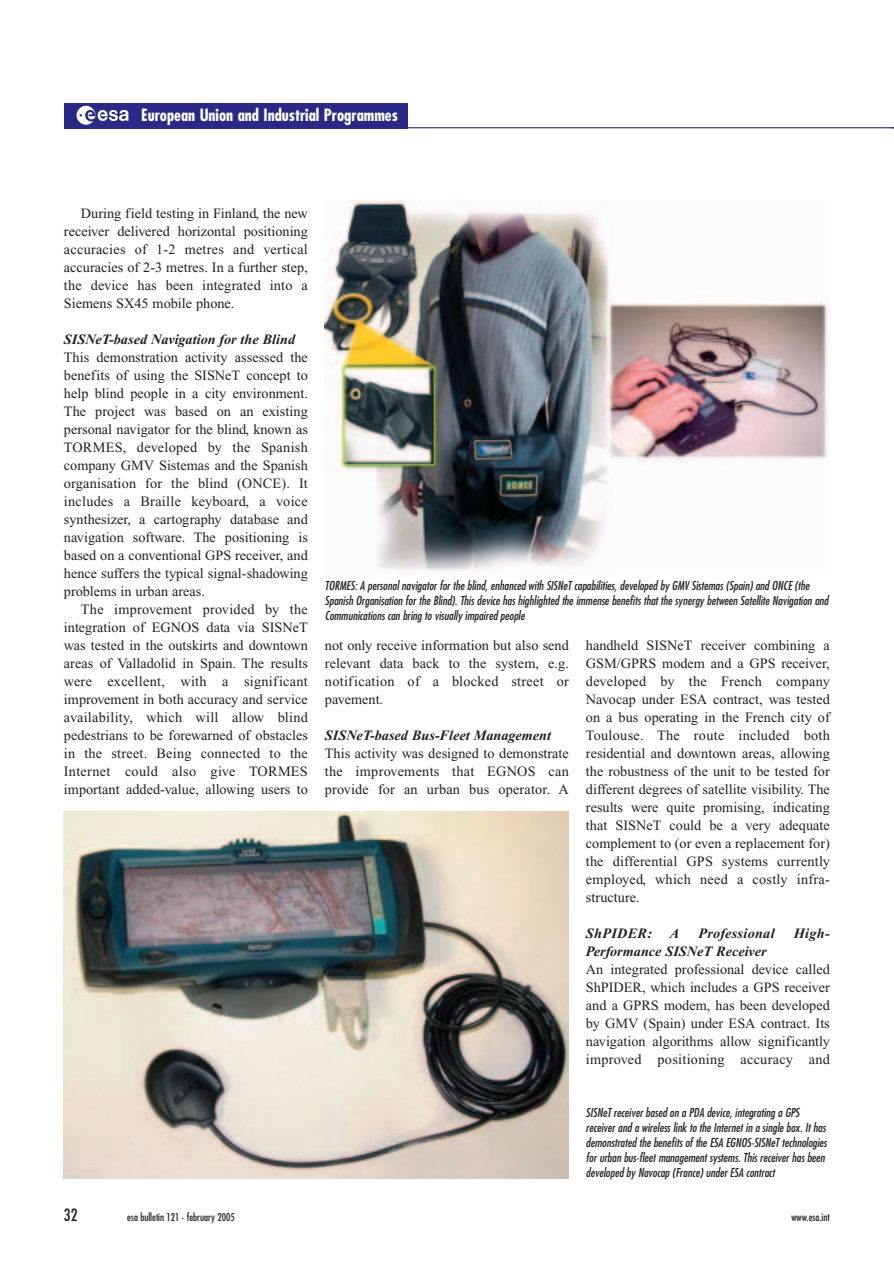
<style>
.page{position:relative;width:894px;height:1263px;background:#fff}
.page>*{position:absolute;margin:0;border:0;box-sizing:border-box;transform-origin:0 0}
.t1{font:700 condensed 16.5px "Futura";color:#fff}
.t2{font:condensed 16.5px "Futura";color:#231f20}
.t3{font:14.25px/18px "Times";color:#231f20;text-align:justify}
.t4{font:14.25px "Times";letter-spacing:.02em;color:#231f20}
.t5{font:italic 700 14.25px "Times";color:#231f20}
.t6{font:italic 700 14.25px "Times";letter-spacing:.02em;color:#231f20}
.t7{font:italic condensed 12px/15px "Futura";color:#231f20}
.t8{font:condensed 10.5px "Futura";color:#231f20}
.s1{font-weight:700;font-style:italic}
</style>
<div class="page">
<img style="left:63px;top:103px;width:830px;height:1076px">
<p class="t1" style="left:141px;top:108px;width:258px">European Union and Industrial Programmes</p>
<p class="t3" style="left:64px;top:206px;width:245px;text-indent:17px">During field testing in Finland, the new receiver delivered horizontal positioning accuracies of 1-2 metres and vertical accuracies of 2-3 metres. In a further step, the device has been integrated into a Siemens SX45 mobile phone.</p>
<p class="t5" style="left:64px;top:335px;width:233px">SISNeT-based Navigation for the Blind</p>
<p class="t3" style="left:64px;top:350px;width:245px">This demonstration activity assessed the</p>
<p class="t3" style="left:64px;top:368px;width:245px">benefits of using the SISNeT concept to</p>
<p class="t3" style="left:64px;top:386px;width:245px">help blind people in a city environment.</p>
<p class="t3" style="left:64px;top:404px;width:245px">The project was based on an existing</p>
<p class="t3" style="left:64px;top:422px;width:245px">personal navigator for the blind, known as</p>
<p class="t4" style="left:64px;top:442px;width:245px">TORMES, developed by the Spanish</p>
<p class="t3" style="left:64px;top:458px;width:245px">company GMV Sistemas and the Spanish</p>
<p class="t3" style="left:64px;top:476px;width:245px">organisation for the blind (ONCE). It</p>
<p class="t4" style="left:64px;top:496px;width:245px">includes a Braille keyboard, a voice</p>
<p class="t3" style="left:64px;top:512px;width:245px">synthesizer, a cartography database and</p>
<p class="t3" style="left:64px;top:530px;width:245px">navigation software. The positioning is</p>
<p class="t3" style="left:64px;top:548px;width:245px">based on a conventional GPS receiver, and</p>
<p class="t3" style="left:64px;top:566px;width:245px">hence suffers the typical signal-shadowing</p>
<p class="t3" style="left:64px;top:584px;width:142px">problems in urban areas.</p>
<p class="t4" style="left:81px;top:604px;width:228px">The improvement provided by the</p>
<p class="t3" style="left:64px;top:620px;width:245px">integration of EGNOS data via SISNeT</p>
<p class="t3" style="left:64px;top:638px;width:245px">was tested in the outskirts and downtown</p>
<p class="t3" style="left:64px;top:656px;width:245px">areas of Valladolid in Spain. The results</p>
<p class="t4" style="left:64px;top:676px;width:245px">were excellent, with a significant</p>
<p class="t3" style="left:64px;top:692px;width:245px">improvement in both accuracy and service</p>
<p class="t4" style="left:64px;top:712px;width:245px">availability, which will allow blind</p>
<p class="t3" style="left:64px;top:728px;width:245px">pedestrians to be forewarned of obstacles</p>
<p class="t3" style="left:64px;top:746px;width:245px">in the street. Being connected to the</p>
<p class="t4" style="left:64px;top:766px;width:245px">Internet could also give TORMES</p>
<p class="t3" style="left:64px;top:782px;width:245px">important added-value, allowing users to</p>
<p class="t7" style="left:325px;top:579px;width:505px">TORMES: A personal navigator for the blind, enhanced with SISNeT capabilities, developed by GMV Sistemas (Spain) and ONCE (the<br>Spanish Organisation for the Blind). This device has highlighted the immense benefits that the synergy between Satellite Navigation and<br>Communications can bring to visually impaired people</p>
<p class="t3" style="left:325px;top:638px;width:245px">not only receive information but also send relevant data back to the system, e.g. notification of a blocked street or pavement.</p>
<p class="t3" style="left:325px;top:728px;width:245px;text-align:left"><span class="s1">SISNeT-based Bus-Fleet Management </span>This activity was designed to demonstrate the improvements that EGNOS can provide for an urban bus operator. A</p>
<p class="t3" style="left:585px;top:638px;width:245px">handheld SISNeT receiver combining a GSM/GPRS modem and a GPS receiver, developed by the French company Navocap under ESA contract, was tested on a bus operating in the French city of Toulouse. The route included both residential and downtown areas, allowing the robustness of the unit to be tested for different degrees of satellite visibility. The results were quite promising, indicating that SISNeT could be a very adequate complement to (or even a replacement for) the differential GPS systems currently employed, which need a costly infra&shy;structure.</p>
<p class="t6" style="left:585px;top:929px;width:95px">ShPIDER: A</p>
<p class="t6" style="left:698px;top:929px;width:78px">Professional</p>
<p class="t5" style="left:793px;top:929px;width:36px">High-</p>
<p class="t3" style="left:585px;top:944px;width:245px;text-align:left"><span class="s1">Performance SISNeT Receiver<br></span>An integrated professional device called ShPIDER, which includes a GPS receiver and a GPRS modem, has been developed by GMV (Spain) under ESA contract. Its navigation algorithms allow significantly improved positioning accuracy and</p>
<p class="t7" style="left:585px;top:1106px;width:242px">SISNeT receiver based on a PDA device, integrating a GPS receiver and a wireless link to the Internet in a single box. It has demonstrated the benefits of the ESA EGNOS-SISNeT technologies for urban bus-fleet management systems. This receiver has been developed by Navocap (France) under ESA contract</p>
<p class="t2" style="left:64px;top:1207px;width:15px">32</p>
<p class="t8" style="left:127px;top:1212px;width:109px">esa bulletin 121 - february 2005</p>
<p class="t8" style="left:791px;top:1212px;width:40px">www.esa.int</p>
</div>
